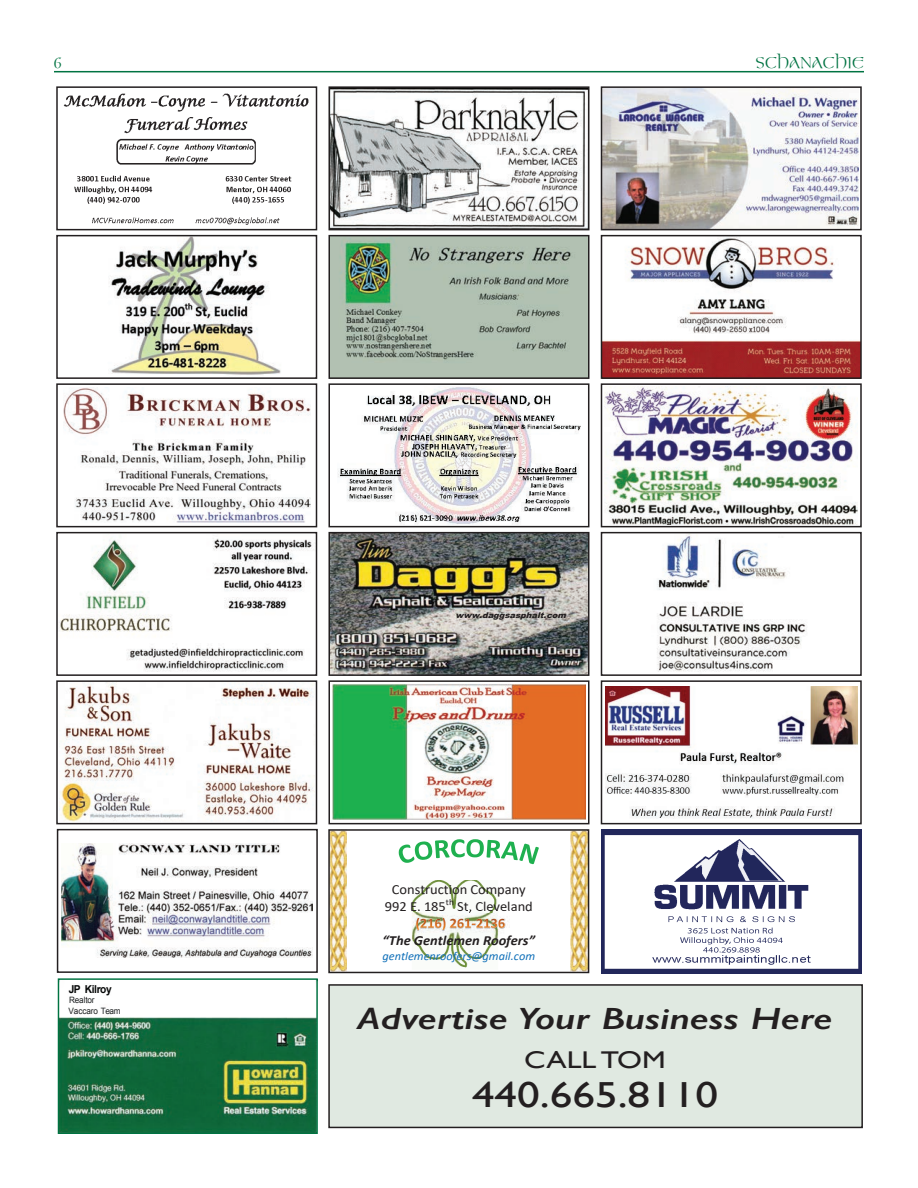
<style>
.page{position:relative;width:918px;height:1188px;background:#fff}
.page>*{position:absolute;margin:0;border:0;box-sizing:border-box;transform-origin:0 0}
.t1{font:36.15px "Gill Sans";color:#231f20;scale:1.25 1}
.t2{font:italic 600 30.9px "Gill Sans";color:#231f20;scale:1.31 1}
.t3{font:24.15px "Gill Sans";color:#231f20;scale:1.25 1}
.t4{font:18px "Kelt Normal";color:#007342}
.t5{font:13.95px/17px "Calibri";letter-spacing:-.005em;color:#231f20;scale:1.04 1}
.t6{font:italic 700 13.95px "Calibri";color:#231f20;scale:1.04 1}
.t7{font:italic 11.85px "Calibri";color:#1070b9;scale:1.04 1}
.t8{font:700 10.95px "Arial";letter-spacing:-.04em;color:#050707;scale:.94 1}
.t9{font:8.85px "Calibri";color:#231f20;scale:1.04 1}
.t10{font:8.7px/10.5px "Arial";letter-spacing:-.015em;color:#1c1f20;scale:.94 1}
.t11{font:italic 900 7.95px "Arial";color:#231f20;scale:1.06 1}
</style>
<div class="page">
<hr style="left:54px;top:71px;width:810px;height:1px;background:#007342">
<img style="left:63px;top:93px;width:246px;height:132px">
<div style="left:56px;top:86px;width:261px;height:144px;border:2px solid #231f20"></div>
<img style="left:110px;top:238px;width:171px;height:137px">
<div style="left:56px;top:235px;width:261px;height:144px;border:2px solid #231f20"></div>
<img style="left:63px;top:388px;width:247px;height:135px">
<div style="left:56px;top:383px;width:261px;height:144px;border:2px solid #231f20"></div>
<img style="left:59px;top:538px;width:255px;height:134px">
<div style="left:56px;top:532px;width:261px;height:144px;border:2px solid #231f20"></div>
<img style="left:59px;top:683px;width:255px;height:138px">
<div style="left:56px;top:680px;width:261px;height:144px;border:2px solid #231f20"></div>
<img style="left:62px;top:844px;width:251px;height:114px">
<div style="left:57px;top:829px;width:261px;height:144px;border:2px solid #231f20"></div>
<img style="left:331px;top:89px;width:256px;height:138px">
<div style="left:328px;top:86px;width:262px;height:144px;border:2px solid #231f20"></div>
<img style="left:331px;top:238px;width:256px;height:138px">
<div style="left:328px;top:235px;width:262px;height:144px;border:2px solid #231f20"></div>
<img style="left:338px;top:387px;width:242px;height:137px">
<div style="left:328px;top:383px;width:261px;height:144px;border:2px solid #231f20"></div>
<img style="left:331px;top:535px;width:256px;height:138px">
<div style="left:328px;top:532px;width:262px;height:144px;border:2px solid #231f20"></div>
<img style="left:333px;top:685px;width:252px;height:135px">
<div style="left:328px;top:680px;width:262px;height:144px;border:2px solid #231f20"></div>
<div style="left:329px;top:985px;width:533px;height:142px;background:#e0e9e1"></div>
<div style="left:328px;top:984px;width:535px;height:144px;border:2px solid #231f20"></div>
<img style="left:604px;top:89px;width:254px;height:138px">
<div style="left:601px;top:86px;width:261px;height:144px;border:2px solid #231f20"></div>
<img style="left:604px;top:238px;width:255px;height:138px">
<div style="left:601px;top:235px;width:261px;height:144px;border:2px solid #231f20"></div>
<img style="left:605px;top:387px;width:253px;height:137px">
<div style="left:601px;top:383px;width:261px;height:144px;border:2px solid #231f20"></div>
<img style="left:657px;top:535px;width:150px;height:137px">
<div style="left:601px;top:532px;width:261px;height:144px;border:2px solid #231f20"></div>
<img style="left:605px;top:687px;width:252px;height:131px">
<div style="left:601px;top:680px;width:261px;height:144px;border:2px solid #231f20"></div>
<img style="left:412px;top:880px;width:85px;height:88px">
<img style="left:331px;top:832px;width:16px;height:138px">
<img style="left:570px;top:832px;width:16px;height:138px">
<img style="left:498px;top:918px;width:10px;height:14px">
<img style="left:412px;top:910px;width:86px;height:30px">
<img style="left:412px;top:910px;width:33px;height:1px">
<img style="left:469px;top:910px;width:29px;height:3px">
<img style="left:416px;top:918px;width:44px;height:12px">
<img style="left:476px;top:919px;width:29px;height:9px">
<svg style="left:399px;top:839px;width:140px;height:25px"></svg>
<div style="left:328px;top:829px;width:261px;height:144px;border:2px solid #231f20"></div>
<img style="left:602px;top:829px;width:260px;height:144px">
<img style="left:60px;top:1009px;width:256px;height:123px">
<div style="left:58px;top:978px;width:260px;height:156px;border:1px solid #007342"></div>
<p class="t4" style="left:54px;top:54px;width:10px">6</p>
<p class="t4" style="left:756px;top:54px;width:110px">SCHANACHIE</p>
<p class="t11" style="left:456px;top:610px;width:109px">www.daggsasphalt.com</p>
<p class="t8" style="left:69px;top:982px;width:47px">JP Kilroy</p>
<p class="t10" style="left:69px;top:995px;width:57px">Realtor<br>Vaccaro Team</p>
<p class="t5" style="left:385px;top:880px;width:137px;text-indent:7px">Construction Company<br>992 E. 185</p>
<p class="t9" style="left:446px;top:895px;width:9px">th</p>
<p class="t5" style="left:469px;top:897px;width:63px">, Cleveland</p>
<p class="t6" style="left:383px;top:930px;width:148px">“The Gentlemen Roofers”</p>
<p class="t7" style="left:382px;top:948px;width:148px">gentlemenroofers@gmail.com</p>
<h2 class="t2" style="left:358px;top:999px;width:364px">Advertise Your Business Here</h2>
<h3 class="t3" style="left:524px;top:1045px;width:115px">CALL TOM</h3>
<h1 class="t1" style="left:472px;top:1073px;width:198px">440.665.8110</h1>
</div>
